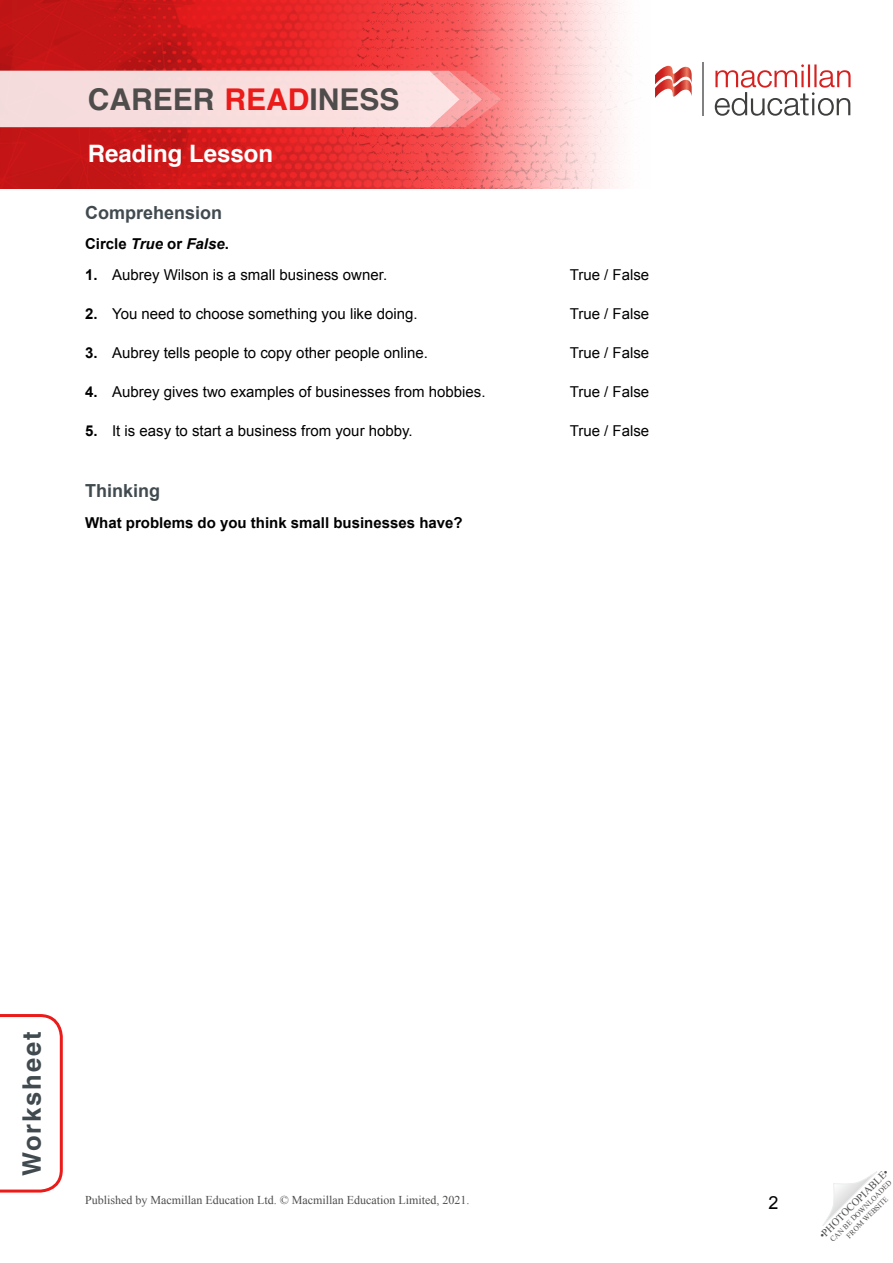
<style>
.page{position:relative;width:893px;height:1263px;background:#fff}
.page>*{position:absolute;margin:0;border:0;box-sizing:border-box;transform-origin:0 0}
.t1{font:700 30px "Helvetica";color:#4e4d4c}
.Template__Left_sideb{font:700 25.5px "Helvetica LT Std";letter-spacing:.08em;color:#404a4f}
.t2{font:700 24px "Helvetica";color:#fff}
.subhead{font:700 18px "Arial";color:#404a4f}
.t3{font:18px "Arial";color:#000}
.t4{font:15px "Arial";color:#000}
.dir_text{font:700 15px "Arial";color:#000}
.t5{font:12px "Times New Roman";color:#4e4d4c}
.t6{font:10.5px "Times New Roman";color:#4e4d4c}
.t7{font:7.5px/9px "Times New Roman";color:#4e4d4c;text-align:center}
.s1{color:#eb1b1a}
.s2{font-style:italic}
.s3{font-weight:700}
</style>
<div class="page">
<svg style="left:822px;top:1171px;width:55px;height:55px"></svg>
<img style="left:0;top:0;width:287px;height:188px">
<svg style="left:287px;top:0;width:564px;height:189px"></svg>
<svg style="left:655px;top:65px;width:37px;height:34px"></svg>
<hr style="left:703px;top:62px;width:1px;height:54px;background:#808180">
<svg style="left:715px;top:64px;width:135px;height:52px"></svg>
<svg style="left:0;top:71px;width:501px;height:56px;background:#f7d4d5"></svg>
<svg style="left:0;top:1014px;width:63px;height:179px"></svg>
<p class="t1" style="left:88px;top:75px;width:313px">CAREER <span class="s1">READ</span>INESS</p>
<p class="t2" style="left:88px;top:134px;width:187px">Reading Lesson</p>
<p class="subhead" style="left:85px;top:200px;width:139px">Comprehension</p>
<p class="dir_text" style="left:85px;top:234px;width:145px">Circle <span class="s2">True</span> or <span class="s2">False</span>.</p>
<p class="t4" style="left:85px;top:265px;width:304px"><span class="s3">1.</span> Aubrey Wilson is a small business owner.</p>
<p class="t4" style="left:570px;top:265px;width:81px">True / False</p>
<p class="t4" style="left:85px;top:304px;width:334px"><span class="s3">2.</span> You need to choose something you like doing.</p>
<p class="t4" style="left:570px;top:304px;width:81px">True / False</p>
<p class="t4" style="left:85px;top:343px;width:345px"><span class="s3">3.</span> Aubrey tells people to copy other people online.</p>
<p class="t4" style="left:570px;top:343px;width:81px">True / False</p>
<p class="t4" style="left:85px;top:382px;width:402px"><span class="s3">4.</span> Aubrey gives two examples of businesses from hobbies.</p>
<p class="t4" style="left:570px;top:382px;width:81px">True / False</p>
<p class="t4" style="left:85px;top:421px;width:329px"><span class="s3">5.</span> It is easy to start a business from your hobby.</p>
<p class="t4" style="left:570px;top:421px;width:81px">True / False</p>
<p class="subhead" style="left:85px;top:479px;width:77px">Thinking</p>
<p class="dir_text" style="left:85px;top:513px;width:379px">What problems do you think small businesses have?</p>
<p class="Template__Left_sideb" style="left:16px;top:1176px;width:146px;rotate:-90deg">Worksheet</p>
<p class="t5" style="left:85px;top:1192px;width:386px">Published by Macmillan Education Ltd. © Macmillan Education Limited, 2021.</p>
<p class="t3" style="left:769px;top:1191px;width:12px">2</p>
<p class="t6" style="left:816px;top:1232px;width:95px;rotate:-45deg">•PHOTOCOPIABLE•</p>
<p class="t7" style="left:828px;top:1237px;width:85px;rotate:-45deg">CAN BE DOWNLOADED<br>FROM WEBSITE</p>
</div>
